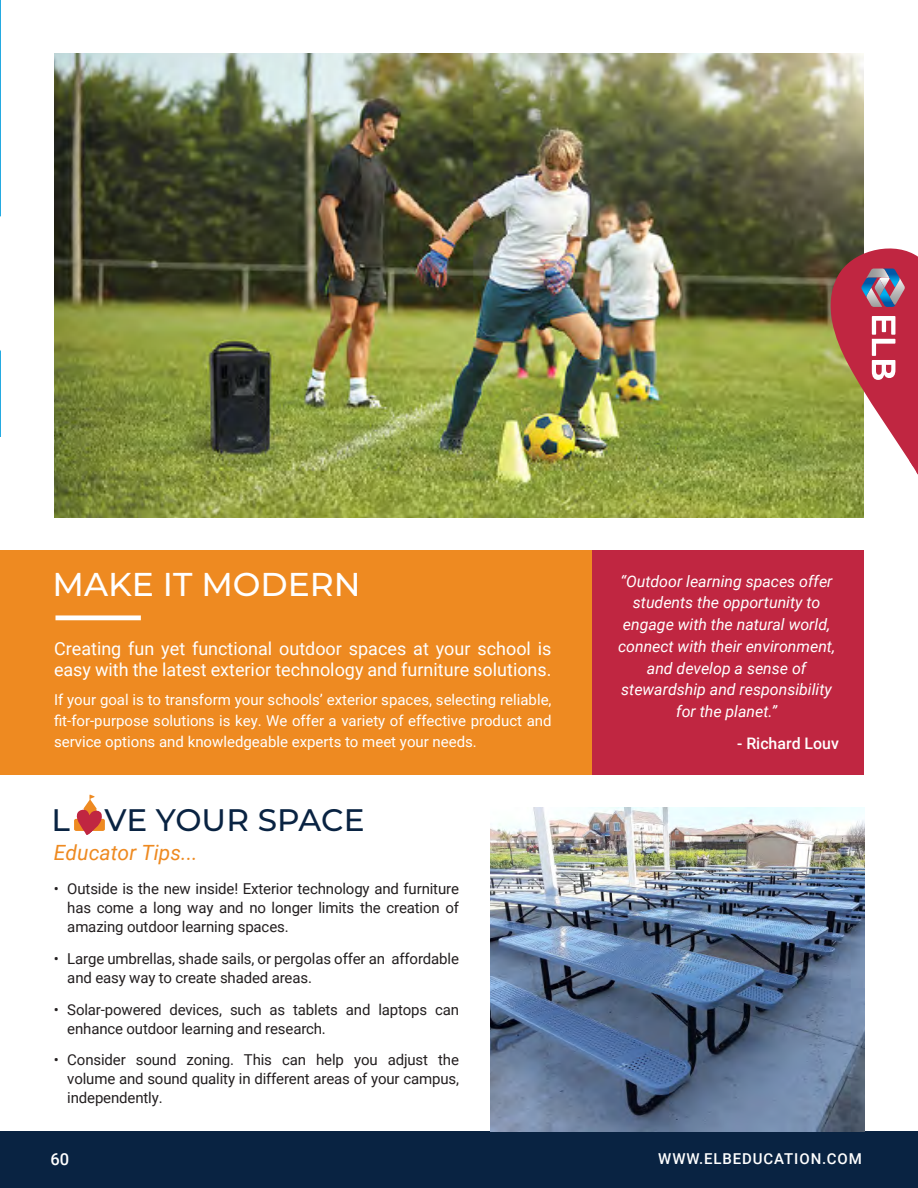
<style>
.page{position:relative;width:918px;height:1188px;background:#fff}
.page>*{position:absolute;margin:0;border:0;box-sizing:border-box;transform-origin:0 0}
.Left_Jusitfy{font:500 33px "Montserrat";color:#fff}
.Center{font:500 31.2px "Montserrat";color:#092342}
.Left_Jusitfy-2{font:italic 21px "Roboto";letter-spacing:.005em;color:#ee8a21}
.Left_Jusitfy-3{font:18px/21.6px "Roboto";color:#fff}
.t1{font:500 16.5px "Roboto";color:#fff}
.Left_Jusitfy-4{font:italic 15.9px/21.8px "Roboto";color:#fff;text-align:center}
.Left_Jusitfy-5{font:500 15.9px "Roboto";color:#fff}
.t2{font:15px/19.2px "Roboto";letter-spacing:-.01em;color:#231f20;text-align:justify}
.Left_Jusitfy-6{font:15px/21px "Roboto";color:#fff;text-align:justify}
.t3{font:500 15px "Roboto";letter-spacing:.06em;color:#fff}
</style>
<div class="page">
<div style="left:0;top:1131px;width:918px;height:57px;background:#092342"></div>
<hr style="left:0;top:0;width:1px;height:436px;background:#24aae1">
<img style="left:54px;top:54px;width:810px;height:464px">
<div style="left:0;top:550px;width:594px;height:225px;background:#ee8a21"></div>
<div style="left:592px;top:550px;width:272px;height:225px;background:#c02641"></div>
<img style="left:490px;top:807px;width:374px;height:325px">
<div style="left:56px;top:615px;width:85px;height:5px;background:#fff"></div>
<svg style="left:74px;top:795px;width:31px;height:40px"></svg>
<svg style="left:822px;top:241px;width:96px;height:239px"></svg>
<svg style="left:0;top:216px;width:1px;height:221px"></svg>
<p class="Left_Jusitfy" style="left:52px;top:562px;width:310px">MAKE IT MODERN</p>
<p class="Left_Jusitfy-3" style="left:54px;top:637px;width:499px">Creating fun yet functional outdoor spaces at your school is easy with the latest exterior technology and furniture solutions.</p>
<p class="Left_Jusitfy-6" style="left:54px;top:689px;width:499px">If your goal is to transform your schools’ exterior spaces, selecting reliable, fit-for-purpose solutions is key. We offer a variety of effective product and service options and knowledgeable experts to meet your needs.</p>
<p class="Center" style="left:51px;top:798px;width:315px">L VE YOUR SPACE</p>
<p class="Left_Jusitfy-2" style="left:54px;top:838px;width:145px">Educator Tips...</p>
<p class="t2" style="left:67px;top:879px;width:393px;text-indent:-14px">• Outside is the new inside! Exterior technology and furniture has come a long way and no longer limits the creation of amazing outdoor learning spaces.</p>
<p class="t2" style="left:67px;top:948px;width:393px;text-indent:-14px">• Large umbrellas, shade sails, or pergolas offer an affordable and easy way to create shaded areas.</p>
<p class="t2" style="left:67px;top:999px;width:393px;text-indent:-14px">• Solar-powered devices, such as tablets and laptops can enhance outdoor learning and research.</p>
<p class="t2" style="left:67px;top:1050px;width:393px;text-indent:-14px">• Consider sound zoning. This can help you adjust the volume and sound quality in different areas of your campus, independently.</p>
<p class="t1" style="left:51px;top:1148px;width:20px">60</p>
<p class="Left_Jusitfy-4" style="left:618px;top:570px;width:219px">“Outdoor learning spaces offer students the opportunity to engage with the natural world, connect with their environment, and develop a sense of stewardship and responsibility for the planet.”</p>
<p class="Left_Jusitfy-5" style="left:737px;top:732px;width:103px">- Richard Louv</p>
<p class="t3" style="left:658px;top:1149px;width:205px">WWW.ELBEDUCATION.COM</p>
</div>
